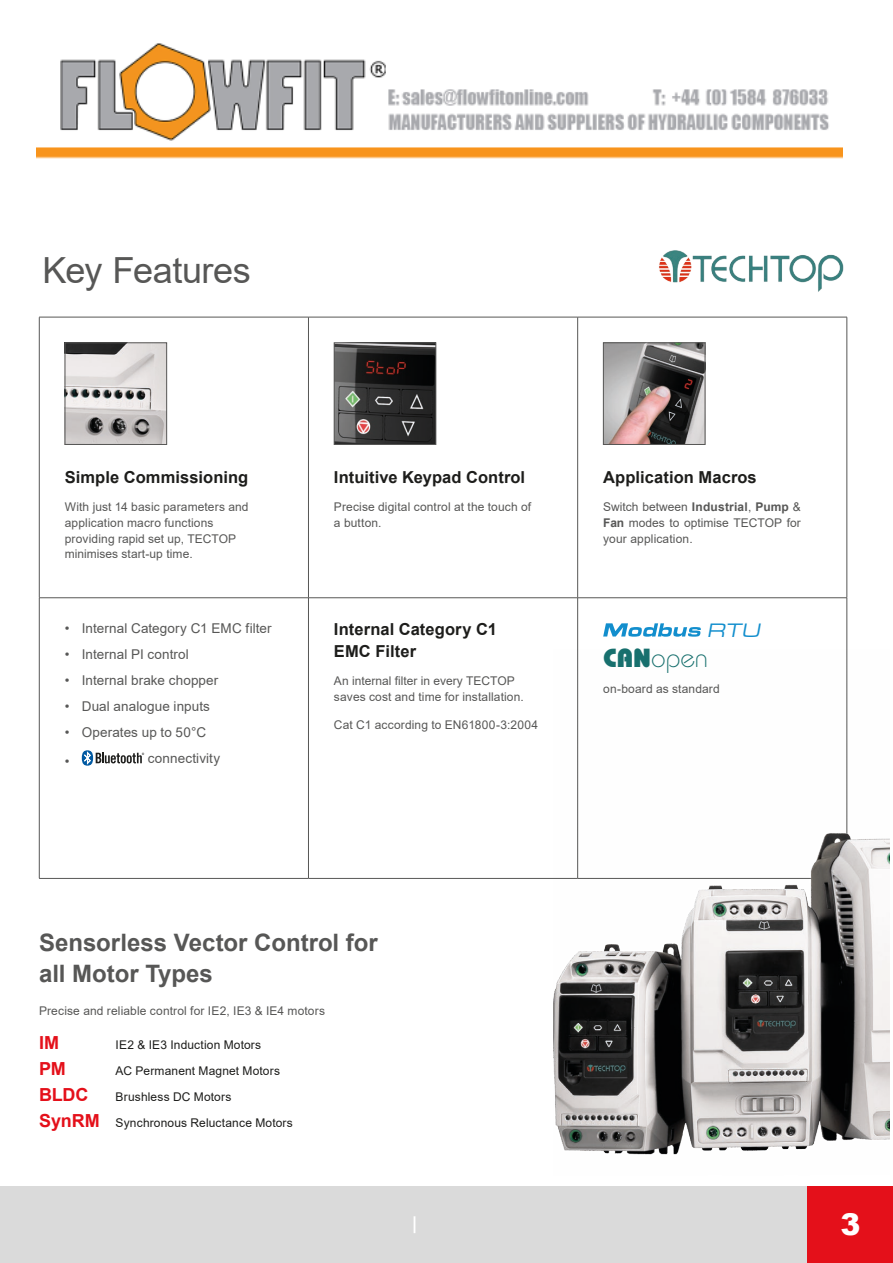
<style>
.page{position:relative;width:893px;height:1263px;background:#fff}
.page>*{position:absolute;margin:0;border:0;box-sizing:border-box;transform-origin:0 0}
.t1{font:36px "Arial";letter-spacing:-.01em;color:#575756}
.t2{font:900 30px "Arial";color:#fff}
.t3{font:300 26.25px "Bauhaus LT";color:#17706e}
.t4{font:700 24px/31.2px "Arial";color:#575756}
.t5{font:italic 22.65px "Metrostyle Extended";color:#128ecd}
.t6{font:700 18px "Arial";letter-spacing:-.01em;color:#e4101a}
.t7{font:700 16.5px/21.5px "Arial";letter-spacing:.005em;color:#1d1d1b}
.t8{font:13.5px/28.3px "Arial";letter-spacing:.01em;color:#575756}
.t9{font:12px/15.6px "Arial";letter-spacing:.01em;color:#575756}
.t10{font:12px/25.8px "Arial";letter-spacing:.01em;color:#1d1d1b}
.s1{font-style:inherit}
.s2{font-weight:700}
.s3{font-weight:800}
.s4{font-weight:700;font-size:18px;color:#e4101a}
</style>
<div class="page">
<div style="left:0;top:1186px;width:893px;height:77px;background:#dadada"></div>
<img style="left:659px;top:250px;width:185px;height:42px">
<div style="left:808px;top:1186px;width:85px;height:77px;background:#e4101a"></div>
<svg style="left:414px;top:1216px;width:1px;height:17px"></svg>
<hr style="left:39px;top:317px;width:269px;height:1px;background:#575756">
<hr style="left:39px;top:317px;width:1px;height:281px;background:#575756">
<hr style="left:308px;top:317px;width:270px;height:1px;background:#575756">
<hr style="left:308px;top:317px;width:1px;height:281px;background:#575756">
<hr style="left:578px;top:317px;width:269px;height:1px;background:#575756">
<hr style="left:577px;top:317px;width:1px;height:281px;background:#575756">
<hr style="left:847px;top:317px;width:1px;height:281px;background:#575756">
<hr style="left:39px;top:597px;width:269px;height:1px;background:#575756">
<hr style="left:39px;top:598px;width:1px;height:280px;background:#575756">
<hr style="left:308px;top:597px;width:270px;height:1px;background:#575756">
<hr style="left:308px;top:598px;width:1px;height:280px;background:#575756">
<hr style="left:578px;top:597px;width:269px;height:1px;background:#575756">
<hr style="left:577px;top:598px;width:1px;height:280px;background:#575756">
<hr style="left:847px;top:598px;width:1px;height:280px;background:#575756">
<hr style="left:39px;top:878px;width:269px;height:1px;background:#575756">
<hr style="left:308px;top:878px;width:270px;height:1px;background:#575756">
<img style="left:67px;top:345px;width:98px;height:98px">
<div style="left:65px;top:343px;width:102px;height:102px;border:1px solid #575756"></div>
<img style="left:336px;top:345px;width:98px;height:98px">
<div style="left:334px;top:343px;width:102px;height:102px;border:1px solid #575756"></div>
<img style="left:605px;top:345px;width:98px;height:98px">
<div style="left:603px;top:343px;width:102px;height:102px;border:1px solid #575756"></div>
<svg style="left:82px;top:750px;width:62px;height:16px"></svg>
<svg style="left:603px;top:623px;width:98px;height:14px"></svg>
<img style="left:554px;top:649px;width:335px;height:506px">
<img style="left:36px;top:43px;width:807px;height:116px">
<h1 class="t1" style="left:43px;top:245px;width:210px">Key Features</h1>
<h3 class="t7" style="left:65px;top:467px;width:185px">Simple Commissioning</h3>
<p class="t9" style="left:65px;top:499px;width:185px">With just 14 basic parameters and application macro functions providing rapid set up, TEC<span class="s1">TOP </span>minimises start-up time.</p>
<p class="t8" style="left:65px;top:614px;width:208px">• Internal Category C1 EMC filter</p>
<p class="t8" style="left:65px;top:640px;width:126px">• Internal PI control</p>
<p class="t8" style="left:65px;top:666px;width:155px">• Internal brake chopper</p>
<p class="t8" style="left:65px;top:692px;width:147px">• Dual analogue inputs</p>
<p class="t8" style="left:65px;top:718px;width:143px">• Operates up to 50°C •</p>
<p class="t8" style="left:148px;top:744px;width:74px">connectivity</p>
<h3 class="t7" style="left:334px;top:467px;width:193px">Intuitive Keypad Control</h3>
<p class="t9" style="left:334px;top:499px;width:199px">Precise digital control at the touch of a button.</p>
<h3 class="t7" style="left:334px;top:619px;width:164px">Internal Category C1<br>EMC Filter</h3>
<p class="t9" style="left:334px;top:673px;width:191px">An internal filter in every TEC<span class="s1">TOP </span>saves cost and time for installation.</p>
<p class="t9" style="left:334px;top:717px;width:206px">Cat C1 according to EN61800-3:2004</p>
<h3 class="t7" style="left:603px;top:467px;width:155px">Application Macros</h3>
<p class="t9" style="left:603px;top:499px;width:199px;text-align:justify">Switch between <span class="s2">Industrial</span>, <span class="s2">Pump</span> &amp; <span class="s2">Fan</span> modes to optimise TEC<span class="s1">TOP</span> for your application.</p>
<h3 class="t5" style="left:707px;top:618px;width:58px">RTU</h3>
<h3 class="t3" style="left:603px;top:643px;width:106px"><span class="s3">CAN</span>open</h3>
<p class="t9" style="left:603px;top:681px;width:118px">on-board as standard</p>
<h3 class="t4" style="left:39px;top:927px;width:340px">Sensorless Vector Control for all Motor Types</h3>
<p class="t9" style="left:39px;top:1003px;width:287px">Precise and reliable control for IE2, IE3 &amp; IE4 motors</p>
<h3 class="t6" style="left:39px;top:1030px;width:22px">IM</h3>
<p class="t10" style="left:116px;top:1032px;width:147px">IE2 &amp; IE3 Induction Motors</p>
<h3 class="t6" style="left:39px;top:1056px;width:28px">PM</h3>
<p class="t10" style="left:116px;top:1058px;width:166px">AC Permanent Magnet Motors</p>
<h3 class="t6" style="left:39px;top:1082px;width:51px">BLDC</h3>
<p class="t10" style="left:39px;top:1084px;width:255px;text-indent:77px">Brushless DC Motors<br><span class="s4">SynRM</span> Synchronous Reluctance Motors</p>
<h2 class="t2" style="left:840px;top:1203px;width:22px">3</h2>
</div>
